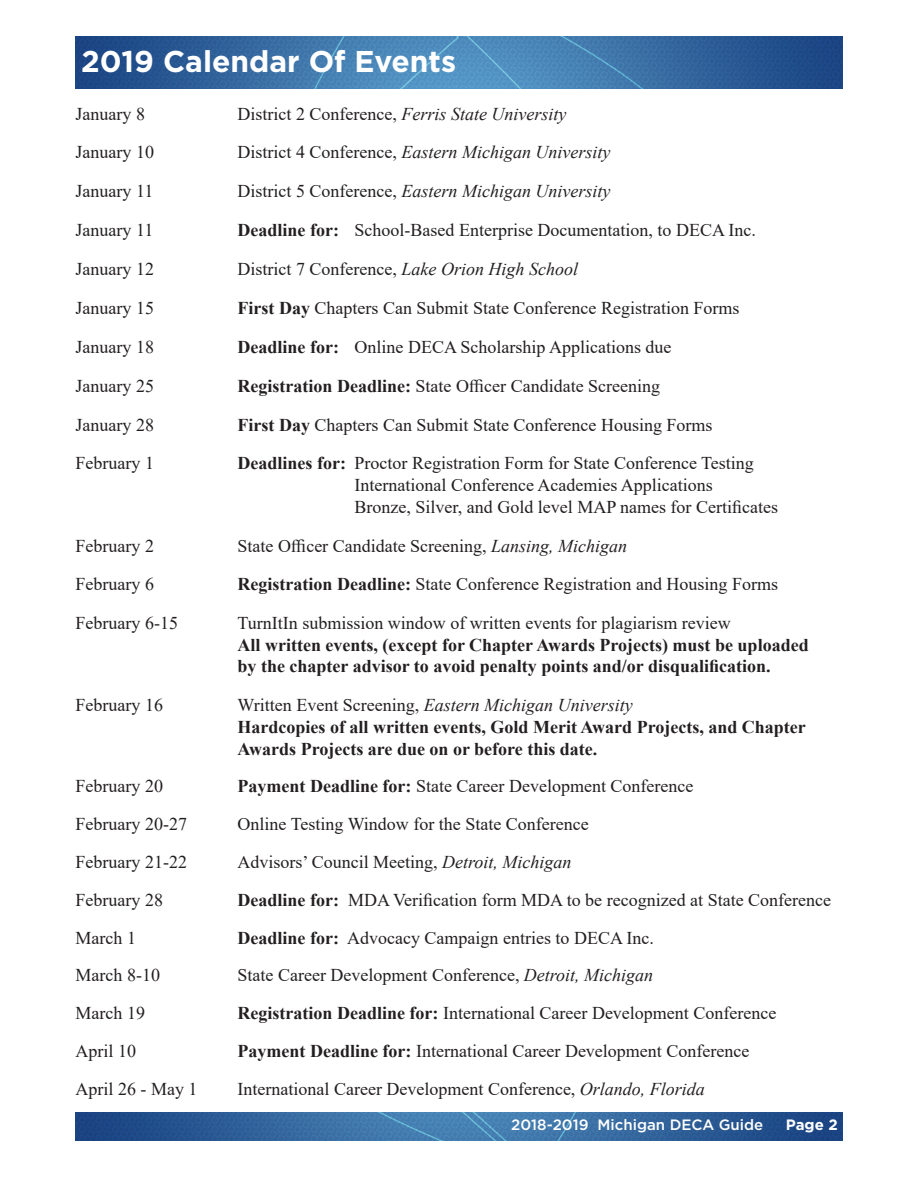
<style>
.page{position:relative;width:918px;height:1188px;background:#fff}
.page>*{position:absolute;margin:0;border:0;box-sizing:border-box;transform-origin:0 0}
.t1{font:700 30px "Gotham";color:#fff}
.t2{font:700 25.5px "Gotham";color:#fff}
.t3{font:18px "Times New Roman";color:#231f20}
.t4{font:700 18px/21.6px "Times New Roman";color:#231f20}
.t5{font:italic 18px "Times New Roman";color:#231f20}
.t6{font:500 15px "Gotham";color:#fff}
.t7{font:700 15px "Gotham";color:#fff}
.s1{font-style:normal}
.s2{font-weight:700}
.s3{font-style:italic}
</style>
<div class="page">
<img style="left:76px;top:1112px;width:766px;height:29px">
<img style="left:76px;top:36px;width:766px;height:52px">
<p class="t1" style="left:81px;top:44px;width:377px">2019 Calendar Of Events</p>
<p class="t3" style="left:76px;top:101px;width:71px">January 8</p>
<p class="t5" style="left:238px;top:101px;width:330px"><span class="s1">District 2 Conference,</span> Ferris State University</p>
<p class="t3" style="left:76px;top:140px;width:80px">January 10</p>
<p class="t5" style="left:238px;top:140px;width:374px"><span class="s1">District 4 Conference,</span> Eastern Michigan University</p>
<p class="t3" style="left:76px;top:179px;width:79px">January 11</p>
<p class="t5" style="left:238px;top:179px;width:374px"><span class="s1">District 5 Conference,</span> Eastern Michigan University</p>
<p class="t3" style="left:76px;top:217px;width:79px">January 11</p>
<p class="t3" style="left:238px;top:217px;width:520px"><span class="s2">Deadline for:</span> School-Based Enterprise Documentation, to DECA Inc.</p>
<p class="t3" style="left:76px;top:256px;width:80px">January 12</p>
<p class="t3" style="left:238px;top:256px;width:342px">District 7 Conference, <span class="s3">Lake Orion High School</span></p>
<p class="t3" style="left:76px;top:295px;width:80px">January 15</p>
<p class="t3" style="left:238px;top:295px;width:503px"><span class="s2">First Day</span> Chapters Can Submit State Conference Registration Forms</p>
<p class="t3" style="left:76px;top:334px;width:80px">January 18</p>
<p class="t3" style="left:238px;top:334px;width:435px"><span class="s2">Deadline for:</span> Online DECA Scholarship Applications due</p>
<p class="t3" style="left:76px;top:373px;width:80px">January 25</p>
<p class="t3" style="left:238px;top:373px;width:424px"><span class="s2">Registration Deadline:</span> State Officer Candidate Screening</p>
<p class="t3" style="left:76px;top:412px;width:80px">January 28</p>
<p class="t3" style="left:238px;top:412px;width:476px"><span class="s2">First Day</span> Chapters Can Submit State Conference Housing Forms</p>
<p class="t3" style="left:76px;top:451px;width:80px">February 1</p>
<p class="t3" style="left:238px;top:451px;width:518px"><span class="s2">Deadlines for:</span> Proctor Registration Form for State Conference Testing</p>
<p class="t3" style="left:355px;top:472px;width:360px">International Conference Academies Applications</p>
<p class="t3" style="left:355px;top:494px;width:425px">Bronze, Silver, and Gold level MAP names for Certificates</p>
<p class="t3" style="left:76px;top:533px;width:80px">February 2</p>
<p class="t3" style="left:238px;top:533px;width:391px">State Officer Candidate Screening, <span class="s3">Lansing, Michigan</span></p>
<p class="t3" style="left:76px;top:572px;width:80px">February 6</p>
<p class="t3" style="left:238px;top:572px;width:542px"><span class="s2">Registration Deadline:</span> State Conference Registration and Housing Forms</p>
<p class="t3" style="left:76px;top:611px;width:104px">February 6-15</p>
<p class="t3" style="left:238px;top:611px;width:495px">TurnItIn submission window of written events for plagiarism review</p>
<p class="t4" style="left:238px;top:634px;width:573px">All written events, (except for Chapter Awards Projects) must be uploaded</p>
<p class="t4" style="left:238px;top:655px;width:535px">by the chapter advisor to avoid penalty points and/or disqualification.</p>
<p class="t3" style="left:76px;top:693px;width:89px">February 16</p>
<p class="t5" style="left:238px;top:693px;width:397px"><span class="s1">Written Event Screening,</span> Eastern Michigan University</p>
<p class="t4" style="left:238px;top:716px;width:570px">Hardcopies of all written events, Gold Merit Award Projects, and Chapter<br>Awards Projects are due on or before this date.</p>
<p class="t3" style="left:76px;top:774px;width:89px">February 20</p>
<p class="t3" style="left:238px;top:774px;width:457px"><span class="s2">Payment Deadline for:</span> State Career Development Conference</p>
<p class="t3" style="left:76px;top:811px;width:113px">February 20-27</p>
<p class="t3" style="left:238px;top:811px;width:353px">Online Testing Window for the State Conference</p>
<p class="t3" style="left:76px;top:849px;width:113px">February 21-22</p>
<p class="t3" style="left:238px;top:849px;width:335px">Advisors’ Council Meeting, <span class="s3">Detroit, Michigan</span></p>
<p class="t3" style="left:76px;top:887px;width:89px">February 28</p>
<p class="t3" style="left:238px;top:887px;width:595px"><span class="s2">Deadline for:</span> MDA Verification form MDA to be recognized at State Conference</p>
<p class="t3" style="left:76px;top:925px;width:62px">March 1</p>
<p class="t3" style="left:238px;top:925px;width:418px"><span class="s2">Deadline for:</span> Advocacy Campaign entries to DECA Inc.</p>
<p class="t3" style="left:76px;top:963px;width:86px">March 8-10</p>
<p class="t3" style="left:238px;top:963px;width:417px">State Career Development Conference, <span class="s3">Detroit, Michigan</span></p>
<p class="t3" style="left:76px;top:1000px;width:71px">March 19</p>
<p class="t3" style="left:238px;top:1000px;width:540px"><span class="s2">Registration Deadline for:</span> International Career Development Conference</p>
<p class="t3" style="left:76px;top:1038px;width:62px">April 10</p>
<p class="t3" style="left:238px;top:1038px;width:513px"><span class="s2">Payment Deadline for:</span> International Career Development Conference</p>
<p class="t3" style="left:76px;top:1076px;width:123px">April 26 - May 1</p>
<p class="t3" style="left:238px;top:1076px;width:469px">International Career Development Conference, <span class="s3">Orlando, Florida</span></p>
<h2 class="t2" style="left:722px;top:1113px;width:90px">Page 2</h2>
<p class="t6" style="left:511px;top:1116px;width:254px">2018-2019 Michigan DECA Guide</p>
<p class="t7" style="left:786px;top:1116px;width:53px">Page 2</p>
</div>
